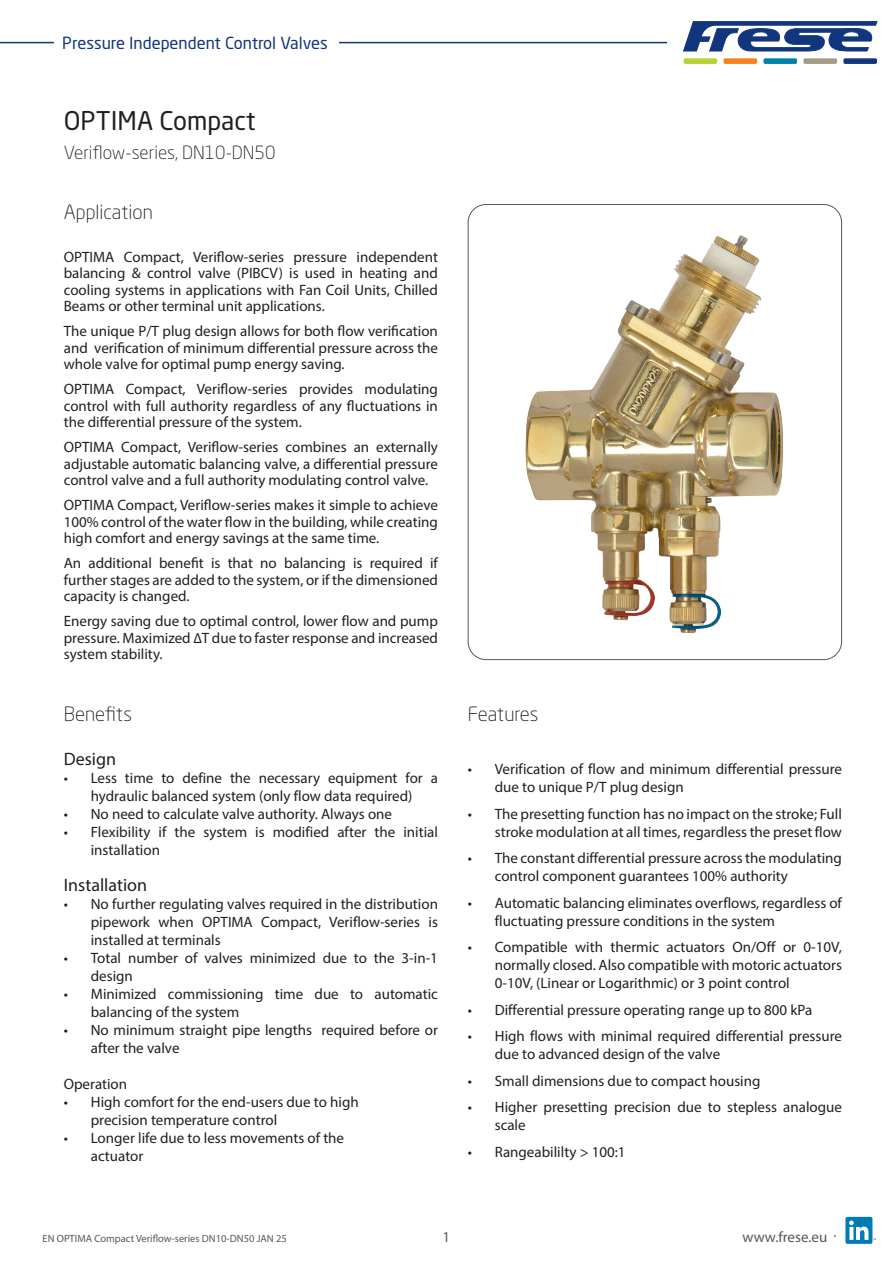
<style>
.page{position:relative;width:893px;height:1263px;background:#fff}
.page>*{position:absolute;margin:0;border:0;box-sizing:border-box;transform-origin:0 0}
.t1{font:25.5px "Neo Sans Pro";color:#231f20}
.Tekniske_data_-_Mellemrubrik{font:300 19.5px "Neo Sans Pro";color:#231f20}
.t2{font:300 18px "Neo Sans Pro";color:#231f20}
.Tekniske_data_-_Mellemrubrik-2{font:18px "Myriad Pro";color:#231f20}
.t3{font:16.5px "Neo Sans Pro";color:#11367e}
.Tekniske_data_-_Brød{font:15px/18px "Myriad Pro";color:#231f20}
.t4{font:15px "Myriad Pro";color:#57585a}
.Tekniske_data_-_Mellemrubrik-3{font:15px "Myriad Pro";color:#231f20}
.t5{font:10.5px "Myriad Pro";color:#57585a}
.s1{font-family:"Neo Sans Pro"}
</style>
<div class="page">
<hr style="left:0;top:42px;width:893px;height:1px;background:#11367e">
<div style="left:54px;top:36px;width:285px;height:13px;background:#fff"></div>
<div style="left:668px;top:21px;width:225px;height:43px;background:#fff"></div>
<div style="left:684px;top:58px;width:33px;height:6px;background:#b5d334;border-radius:2px"></div>
<div style="left:723px;top:58px;width:34px;height:6px;background:#f58220;border-radius:2px"></div>
<div style="left:763px;top:58px;width:34px;height:6px;background:#0081a7;border-radius:2px"></div>
<div style="left:803px;top:58px;width:34px;height:6px;background:#a49c87;border-radius:2px"></div>
<div style="left:843px;top:58px;width:34px;height:6px;background:#11367e;border-radius:2px"></div>
<svg style="left:683px;top:21px;width:194px;height:30px"></svg>
<div style="left:845px;top:1217px;width:27px;height:27px;background:#007bb6;border-radius:2px"></div>
<svg style="left:849px;top:1220px;width:27px;height:20px"></svg>
<img style="left:525px;top:236px;width:215px;height:384px">
<p class="t3" style="left:62px;top:33px;width:267px">Pressure Independent Control Valves</p>
<h1 class="t1" style="left:64px;top:105px;width:193px">OPTIMA Compact</h1>
<p class="t2" style="left:64px;top:141px;width:213px">Veriflow-series, DN10-DN50</p>
<p class="Tekniske_data_-_Mellemrubrik" style="left:64px;top:200px;width:91px">Application</p>
<p class="Tekniske_data_-_Brød" style="left:64px;top:248px;width:376px;line-height:16.5px;text-align:justify">OPTIMA Compact, Veriflow-series pressure independent balancing &amp; control valve (PIBCV) is used in heating and cooling systems in applications with Fan Coil Units, Chilled Beams or other terminal unit applications.</p>
<p class="Tekniske_data_-_Brød" style="left:64px;top:323px;width:376px;line-height:16.5px;text-align:justify">The unique P/T plug design allows for both flow verification and verification of minimum differential pressure across the whole valve for optimal pump energy saving.</p>
<p class="Tekniske_data_-_Brød" style="left:64px;top:381px;width:376px;line-height:16.5px;text-align:justify">OPTIMA Compact, Veriflow-series provides modulating control with full authority regardless of any fluctuations in the differential pressure of the system.</p>
<p class="Tekniske_data_-_Brød" style="left:64px;top:439px;width:376px;line-height:16.5px;text-align:justify">OPTIMA Compact, Veriflow-series combines an externally adjustable automatic balancing valve, a differential pressure control valve and a full authority modulating control valve.</p>
<p class="Tekniske_data_-_Brød" style="left:64px;top:497px;width:376px;line-height:16.5px;text-align:justify">OPTIMA Compact, Veriflow-series makes it simple to achieve 100% control of the water flow in the building, while creating high comfort and energy savings at the same time.</p>
<p class="Tekniske_data_-_Brød" style="left:64px;top:555px;width:376px;line-height:16.5px;text-align:justify">An additional benefit is that no balancing is required if further stages are added to the system, or if the dimensioned capacity is changed.</p>
<p class="Tekniske_data_-_Brød" style="left:64px;top:613px;width:376px;line-height:16.5px;text-align:justify">Energy saving due to optimal control, lower flow and pump pressure. Maximized ∆T due to faster response and increased system stability.</p>
<p class="Tekniske_data_-_Mellemrubrik" style="left:64px;top:702px;width:70px">Benefits</p>
<p class="Tekniske_data_-_Mellemrubrik-2" style="left:64px;top:748px;width:54px">Design</p>
<p class="Tekniske_data_-_Brød" style="left:64px;top:768px;width:376px;text-align:center">• Less time to define the necessary equipment for a hydraulic balanced system (only flow data required)</p>
<p class="Tekniske_data_-_Brød" style="left:64px;top:804px;width:330px">• No need to calculate valve authority. Always one</p>
<p class="Tekniske_data_-_Brød" style="left:91px;top:822px;width:349px;text-indent:-27px">• Flexibility if the system is modified after the initial installation</p>
<p class="Tekniske_data_-_Mellemrubrik-2" style="left:64px;top:874px;width:85px">Installation</p>
<p class="Tekniske_data_-_Brød" style="left:91px;top:894px;width:349px;text-align:justify;text-indent:-27px">• No further regulating valves required in the distribution pipework when OPTIMA Compact, Veriflow-series is installed at terminals</p>
<p class="Tekniske_data_-_Brød" style="left:91px;top:948px;width:349px;text-indent:-27px">• Total number of valves minimized due to the 3-in-1 design</p>
<p class="Tekniske_data_-_Brød" style="left:91px;top:984px;width:349px;text-indent:-27px">• Minimized commissioning time due to automatic balancing of the system</p>
<p class="Tekniske_data_-_Brød" style="left:91px;top:1020px;width:349px;text-indent:-27px">• No minimum straight pipe lengths required before or after the valve</p>
<p class="Tekniske_data_-_Mellemrubrik-3" style="left:64px;top:1074px;width:65px">Operation</p>
<p class="Tekniske_data_-_Brød" style="left:91px;top:1092px;width:269px;text-indent:-27px">• High comfort for the end-users due to high precision temperature control</p>
<p class="Tekniske_data_-_Brød" style="left:91px;top:1128px;width:255px;text-indent:-27px">• Longer life due to less movements of the actuator</p>
<p class="Tekniske_data_-_Mellemrubrik" style="left:468px;top:702px;width:72px">Features</p>
<p class="Tekniske_data_-_Brød" style="left:495px;top:760px;width:349px;text-indent:-27px">• Verification of flow and minimum differential pressure due to unique P/T plug design</p>
<p class="Tekniske_data_-_Brød" style="left:468px;top:804px;width:376px;text-align:right">• The presetting function has no impact on the stroke; Full stroke modulation at all times, regardless the preset flow</p>
<p class="Tekniske_data_-_Brød" style="left:495px;top:849px;width:349px;text-indent:-27px">• The constant differential pressure across the modulating control component guarantees 100% authority</p>
<p class="Tekniske_data_-_Brød" style="left:495px;top:893px;width:349px;text-indent:-27px">• Automatic balancing eliminates overflows, regardless of fluctuating pressure conditions in the system</p>
<p class="Tekniske_data_-_Brød" style="left:495px;top:938px;width:349px;text-align:justify;text-indent:-27px">• Compatible with thermic actuators On/Off or 0-10V, normally closed. Also compatible with motoric actuators 0-10V, (Linear or Logarithmic) or 3 point control</p>
<p class="Tekniske_data_-_Brød" style="left:468px;top:1001px;width:346px">• Differential pressure operating range up to 800 kPa</p>
<p class="Tekniske_data_-_Brød" style="left:495px;top:1027px;width:349px;text-indent:-27px">• High flows with minimal required differential pressure due to advanced design of the valve</p>
<p class="Tekniske_data_-_Brød" style="left:468px;top:1072px;width:294px">• Small dimensions due to compact housing</p>
<p class="Tekniske_data_-_Brød" style="left:495px;top:1098px;width:349px;text-indent:-27px">• Higher presetting precision due to stepless analogue scale</p>
<p class="Tekniske_data_-_Brød" style="left:468px;top:1143px;width:159px">• Rangeabililty &gt; 100:1</p>
<p class="t5" style="left:43px;top:1232px;width:246px">EN OPTIMA Compact Veriflow-series DN10-DN50 JAN 25</p>
<p class="t4" style="left:443px;top:1227px;width:9px">1</p>
<p class="t4" style="left:742px;top:1228px;width:96px">www.frese.eu <span class="s1">·</span></p>
</div>
